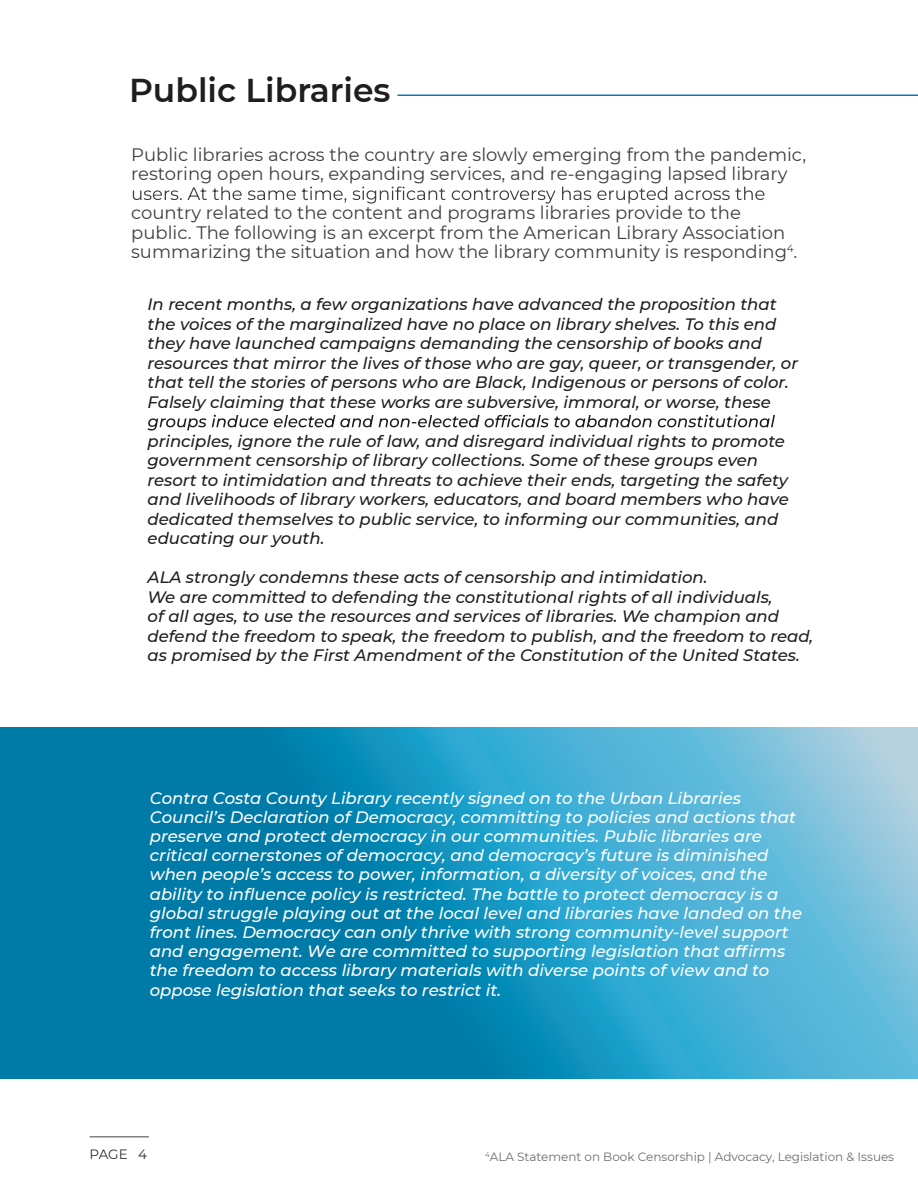
<style>
.page{position:relative;width:918px;height:1188px;background:#fff}
.page>*{position:absolute;margin:0;border:0;box-sizing:border-box;transform-origin:0 0}
.t1{font:600 33px "Montserrat";color:#201d1e}
.t2{font:18px/19.5px "Montserrat";color:#3e3e3f}
.t3{font:italic 500 16.5px/19.5px "Montserrat";color:#201d1e}
.t4{font:italic 500 16.5px/19.2px "Montserrat";color:#fff}
.t5{font:13.5px "Montserrat";color:#312f30}
.t6{font:12px "Montserrat";color:#6c6d70}
</style>
<div class="page">
<hr style="left:397px;top:95px;width:521px;height:1px;background:#0c77be">
<svg style="left:0;top:728px;width:918px;height:350px;background:#2696be"></svg>
<svg style="left:133px;top:187px;width:632px;height:17px"></svg>
<svg style="left:148px;top:415px;width:627px;height:16px"></svg>
<hr style="left:90px;top:1136px;width:59px;height:1px;background:#57585a">
<h1 class="t1" style="left:129px;top:66px;width:263px">Public Libraries</h1>
<p class="t2" style="left:131px;top:144px;width:677px">Public libraries across the country are slowly emerging from the pandemic, restoring open hours, expanding services, and re-engaging lapsed library</p>
<p class="t2" style="left:131px;top:203px;width:668px">country related to the content and programs libraries provide to the public. The following is an excerpt from the American Library Association summarizing the situation and how the library community is responding<sup>4</sup>.</p>
<p class="t3" style="left:148px;top:294px;width:652px">In recent months, a few organizations have advanced the proposition that the voices of the marginalized have no place on library shelves. To this end they have launched campaigns demanding the censorship of books and resources that mirror the lives of those who are gay, queer, or transgender, or that tell the stories of persons who are Black, Indigenous or persons of color.<br>Falsely claiming that these works are subversive, immoral, or worse, these</p>
<p class="t3" style="left:148px;top:430px;width:643px">principles, ignore the rule of law, and disregard individual rights to promote government censorship of library collections. Some of these groups even resort to intimidation and threats to achieve their ends, targeting the safety and livelihoods of library workers, educators, and board members who have dedicated themselves to public service, to informing our communities, and educating our youth.</p>
<p class="t3" style="left:148px;top:567px;width:667px">ALA strongly condemns these acts of censorship and intimidation.<br>We are committed to defending the constitutional rights of all individuals,<br>of all ages, to use the resources and services of libraries. We champion and defend the freedom to speak, the freedom to publish, and the freedom to read, as promised by the First Amendment of the Constitution of the United States.</p>
<p class="t4" style="left:150px;top:787px;width:654px">Contra Costa County Library recently signed on to the Urban Libraries Council’s Declaration of Democracy, committing to policies and actions that preserve and protect democracy in our communities. Public libraries are critical cornerstones of democracy, and democracy’s future is diminished when people’s access to power, information, a diversity of voices, and the ability to influence policy is restricted. The battle to protect democracy is a global struggle playing out at the local level and libraries have landed on the front lines. Democracy can only thrive with strong community-level support and engagement. We are committed to supporting legislation that affirms the freedom to access library materials with diverse points of view and to oppose legislation that seeks to restrict it.</p>
<p class="t5" style="left:90px;top:1145px;width:59px">PAGE 4</p>
<p class="t6" style="left:485px;top:1148px;width:411px"><sup>4</sup>ALA Statement on Book Censorship | Advocacy, Legislation &amp; Issues</p>
</div>
